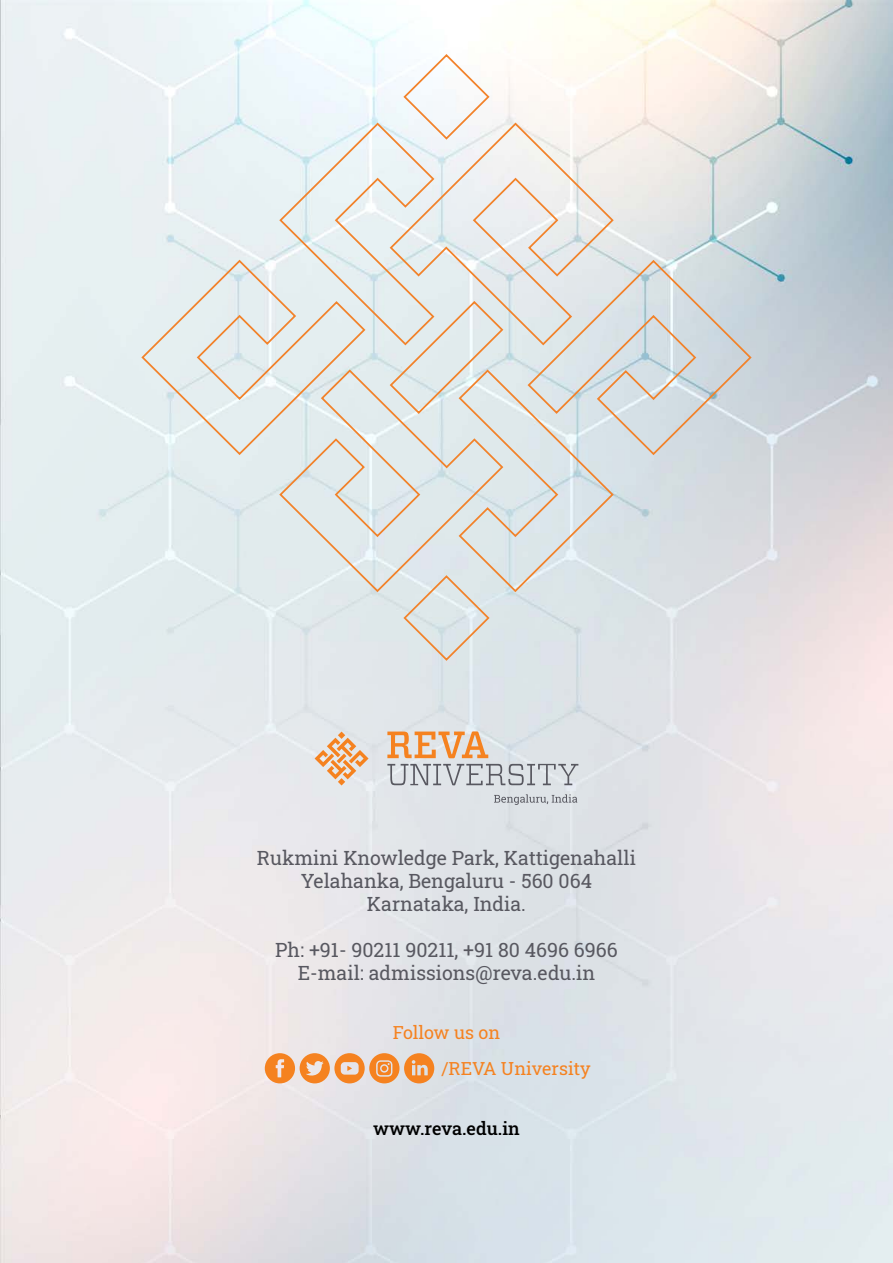
<style>
.page{position:relative;width:893px;height:1263px;background:#fff}
.page>*{position:absolute;margin:0;border:0;box-sizing:border-box;transform-origin:0 0}
.t1{font:19.5px/23.1px "Roboto Slab";color:#585860;text-align:center}
.t2{font:18px/36.5px "Roboto Slab";color:#f58220}
.t3{font:500 18px "Roboto Slab";color:#000}
</style>
<div class="page">
<img style="left:0;top:0;width:893px;height:1263px">
<svg style="left:265px;top:1053px;width:169px;height:30px;background:#eeac75"></svg>
<svg style="left:494px;top:794px;width:83px;height:11px"></svg>
<svg style="left:315px;top:731px;width:54px;height:54px;background:#e8cbb2"></svg>
<svg style="left:387px;top:731px;width:101px;height:27px;background:#e9ba93"></svg>
<svg style="left:387px;top:764px;width:191px;height:21px;background:#bfc3c8"></svg>
<svg style="left:140px;top:53px;width:613px;height:609px;background:#e3e7e7"></svg>
<p class="t1" style="left:257px;top:845px;width:380px">Rukmini Knowledge Park, Kattigenahalli<br>Yelahanka, Bengaluru - 560 064<br>Karnataka, India.</p>
<p class="t1" style="left:275px;top:938px;width:344px">Ph: +91- 90211 90211, +91 80 4696 6966<br>E-mail: admissions@reva.edu.in</p>
<p class="t2" style="left:441px;top:1014px;width:151px;text-indent:-49px">Follow us on<br>/REVA University</p>
<p class="t3" style="left:373px;top:1116px;width:148px">www.reva.edu.in</p>
</div>
